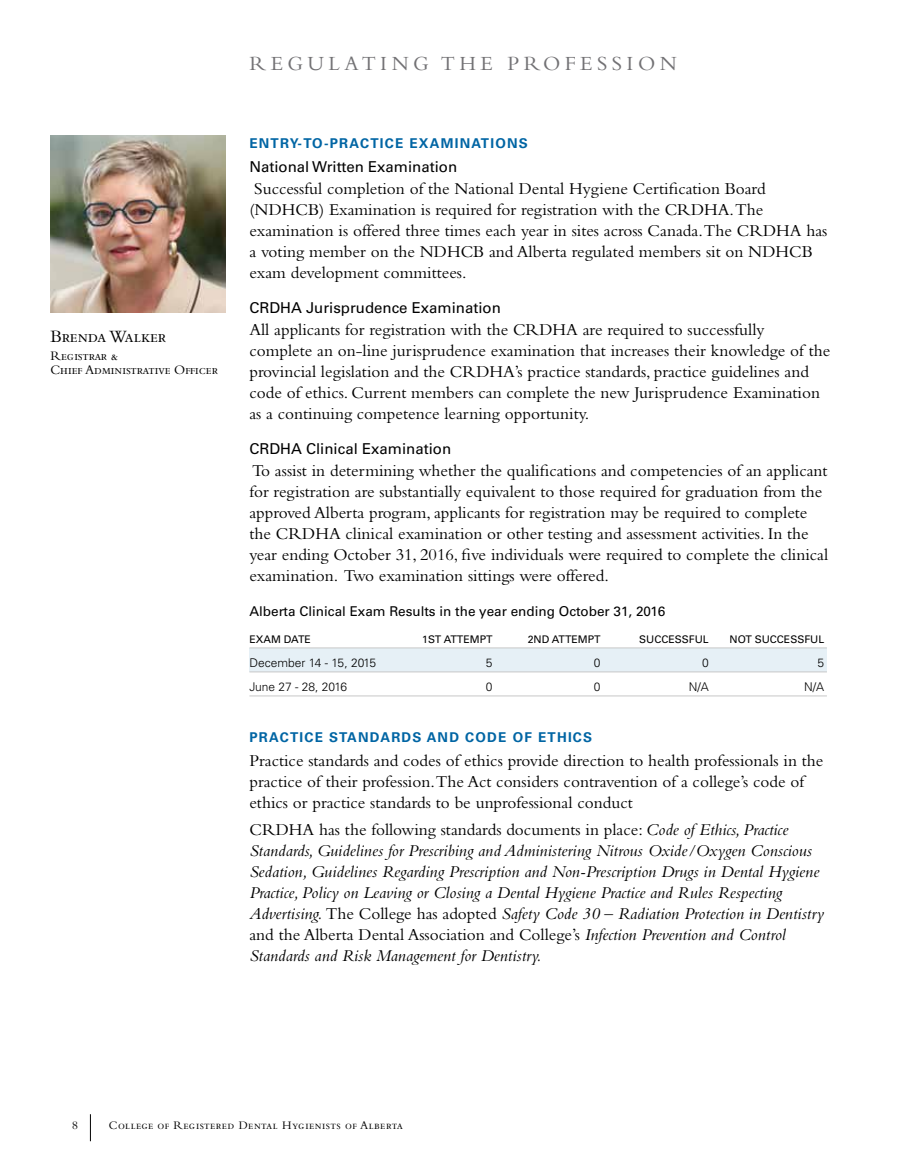
<style>
.page{position:relative;width:905px;height:1175px;background:#fff}
.page>*{position:absolute;margin:0;border:0;box-sizing:border-box;transform-origin:0 0}
.t1{font:21px "Bembo SC";letter-spacing:.21em;color:#727174}
.t2{font:18px "Bembo SC";letter-spacing:-.025em;color:#000}
.t3{font:17.25px/21px "Bembo";color:#000}
.t4{font:italic 17.25px/21px "Bembo";color:#000}
.t5{font:15px "Univers";color:#000}
.t6{font:700 13.5px "Univers";letter-spacing:.09em;color:#0065a4}
.t7{font:13.5px "Univers";color:#000}
.t8{font:13.5px/13.5px "Bembo SC";color:#000}
.t9{font:12px "Bembo SC";letter-spacing:.04em;color:#000}
.t10{font:300 12px "Univers";letter-spacing:-.01em;color:#000}
.t11{font:300 12px "Univers";letter-spacing:-.05em;color:#000}
.t12{font:12px "Bembo";color:#000}
.t13{font:10.5px "Univers";color:#000}
.s1{font-style:normal}
</style>
<div class="page">
<svg style="left:90px;top:1114px;width:1px;height:27px"></svg>
<div style="left:249px;top:648px;width:578px;height:23px;background:#e6f0f6"></div>
<hr style="left:249px;top:647px;width:577px;height:1px;background:#c7c8c8">
<hr style="left:249px;top:671px;width:577px;height:1px;background:#c7c8c8">
<hr style="left:249px;top:695px;width:577px;height:1px;background:#c7c8c8">
<img style="left:50px;top:135px;width:175px;height:178px">
<p class="t2" style="left:50px;top:327px;width:117px">Brenda Walker</p>
<p class="t8" style="left:50px;top:349px;width:169px">Registrar &amp;<br>Chief Administrative Officer</p>
<p class="t1" style="left:249px;top:52px;width:409px">REGUL ATING THE PROFESSION</p>
<p class="t6" style="left:249px;top:135px;width:101px">ENTRY-TO-PRAC</p>
<p class="t6" style="left:370px;top:135px;width:18px">TICE</p>
<p class="t6" style="left:409px;top:135px;width:32px">EXAMINA</p>
<p class="t6" style="left:481px;top:135px;width:20px">TIONS</p>
<p class="t5" style="left:249px;top:158px;width:209px">National Written Examination</p>
<p class="t3" style="left:249px;top:178px;width:579px">Successful completion of the National Dental Hygiene Certification Board (NDHCB) Examination is required for registration with the CRDHA.The examination is offered three times each year in sites across Canada.The CRDHA has a voting member on the NDHCB and Alberta regulated members sit on NDHCB exam development committees.</p>
<p class="t5" style="left:249px;top:299px;width:253px">CRDHA Jurisprudence Examination</p>
<p class="t3" style="left:249px;top:319px;width:582px">All applicants for registration with the CRDHA are required to successfully complete an on-line jurisprudence examination that increases their knowledge of the provincial legislation and the CRDHA’s practice standards, practice guidelines and code of ethics. Current members can complete the new Jurisprudence Examination as a continuing competence learning opportunity.</p>
<p class="t5" style="left:249px;top:440px;width:203px">CRDHA Clinical Examination</p>
<p class="t3" style="left:249px;top:460px;width:580px">To assist in determining whether the qualifications and competencies of an applicant for registration are substantially equivalent to those required for graduation from the approved Alberta program, applicants for registration may be required to complete the CRDHA clinical examination or other testing and assessment activities. In the year ending October 31, 2016, five individuals were required to complete the clinical examination. Two examination sittings were offered.</p>
<p class="t7" style="left:249px;top:603px;width:417px">Alberta Clinical Exam Results in the year ending October 31, 2016</p>
<p class="t13" style="left:249px;top:633px;width:59px">EXAM DATE</p>
<p class="t13" style="left:422px;top:633px;width:72px">1ST ATTEMPT</p>
<p class="t13" style="left:528px;top:633px;width:97px">2ND ATTEMPT S</p>
<p class="t13" style="left:646px;top:633px;width:30px">UCCESS</p>
<p class="t13" style="left:688px;top:633px;width:21px">FUL</p>
<p class="t13" style="left:729px;top:633px;width:62px">NOT SUCCESS</p>
<p class="t13" style="left:804px;top:633px;width:21px">FUL</p>
<p class="t11" style="left:249px;top:655px;width:128px">December 14 - 15, 2015</p>
<p class="t10" style="left:486px;top:655px;width:8px">5</p>
<p class="t10" style="left:594px;top:655px;width:8px">0</p>
<p class="t10" style="left:702px;top:655px;width:8px">0</p>
<p class="t10" style="left:817px;top:655px;width:8px">5</p>
<p class="t10" style="left:249px;top:679px;width:99px">June 27 - 28, 2016</p>
<p class="t10" style="left:486px;top:679px;width:8px">0</p>
<p class="t10" style="left:594px;top:679px;width:8px">0</p>
<p class="t10" style="left:688px;top:679px;width:22px">N/A</p>
<p class="t10" style="left:804px;top:679px;width:22px">N/A</p>
<p class="t6" style="left:249px;top:729px;width:21px">PRAC</p>
<p class="t6" style="left:290px;top:729px;width:18px">TICE</p>
<p class="t6" style="left:329px;top:729px;width:30px">STANDARDS</p>
<p class="t6" style="left:426px;top:729px;width:12px">AND</p>
<p class="t6" style="left:465px;top:729px;width:12px">CODE</p>
<p class="t6" style="left:512px;top:729px;width:64px">OF ETHICS</p>
<p class="t3" style="left:249px;top:750px;width:575px">Practice standards and codes of ethics provide direction to health professionals in the practice of their profession.The Act considers contravention of a college’s code of ethics or practice standards to be unprofessional conduct</p>
<p class="t4" style="left:249px;top:818px;width:576px"><span class="s1">CRDHA has the following standards documents in place:</span> Code of Ethics, Practice Standards, Guidelines for Prescribing and Administering Nitrous Oxide/Oxygen Conscious Sedation, Guidelines Regarding Prescription and Non-Prescription Drugs in Dental Hygiene Practice, Policy on Leaving or Closing a Dental Hygiene Practice and Rules Respecting Advertising. <span class="s1">The College has adopted</span> Safety Code 30 – Radiation Protection in Dentistry <span class="s1">and the Alberta Dental Association and College’s</span> Infection Prevention and Control Standards and Risk Management for Dentistry.</p>
<p class="t12" style="left:72px;top:1118px;width:7px">8</p>
<p class="t9" style="left:109px;top:1118px;width:295px">College of Registered Dental Hygienists of Alberta</p>
</div>
